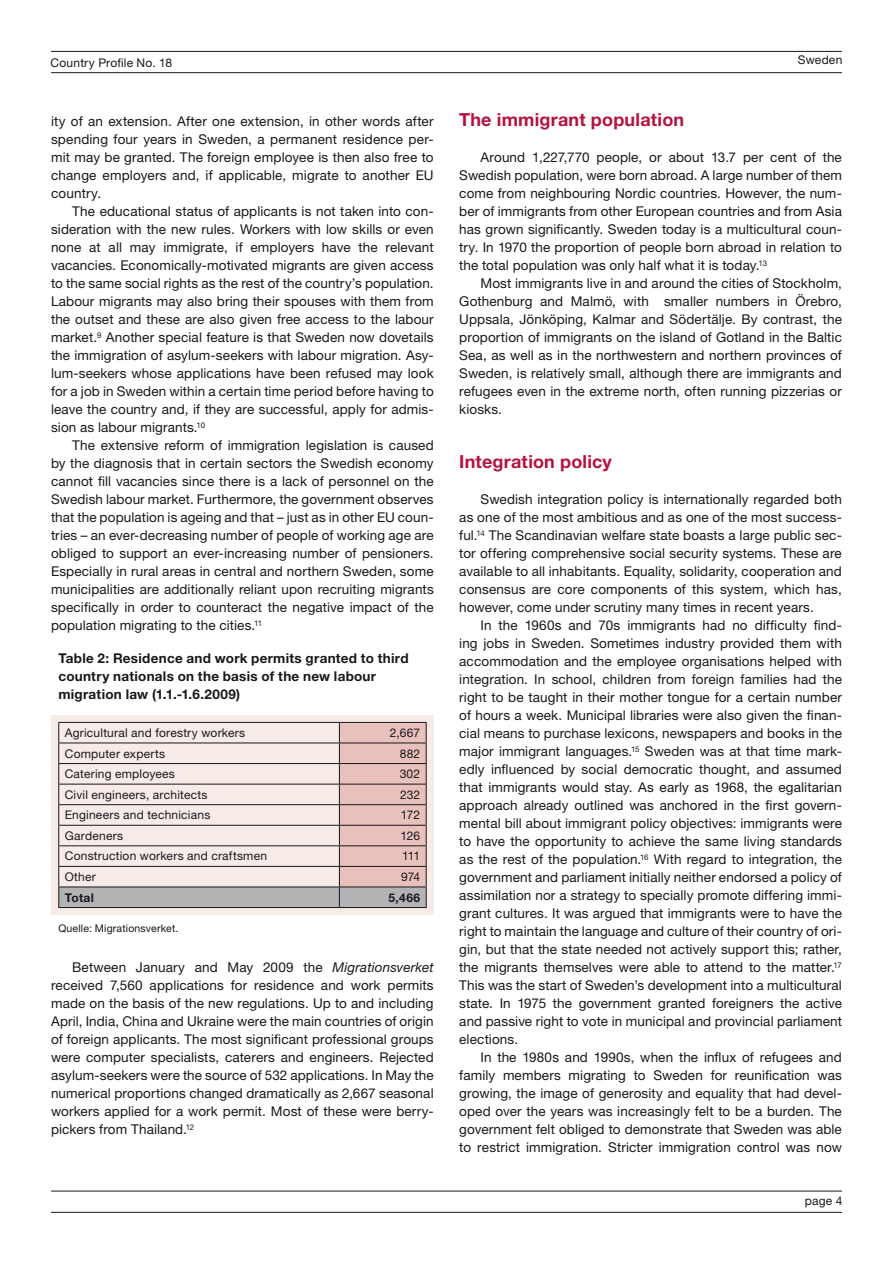
<style>
.page{position:relative;width:893px;height:1263px;background:#fff}
.page>*{position:absolute;margin:0;border:0;box-sizing:border-box;transform-origin:0 0}
.t1{font:700 18px "Helvetica Neue LT Pro";letter-spacing:.01em;color:#b5123e}
.t2{font:13.5px/18px "Helvetica Neue LT Pro";letter-spacing:.01em;color:#1a171c;text-align:justify}
.t3{font:700 13.5px/18px "Helvetica Neue LT Pro";letter-spacing:.02em;color:#1a171c}
.t4{font:12px "Helvetica Neue LT Pro";letter-spacing:.02em;color:#1a171c}
.t5{font:700 12px "Helvetica Neue LT Pro";letter-spacing:.03em;color:#1a171c}
.t6{font:10.5px "Helvetica Neue LT Pro";letter-spacing:.015em;color:#1a171c}
.s1{font-style:italic}
</style>
<div class="page">
<hr style="left:51px;top:51px;width:791px;height:1px;background:#1a171c">
<hr style="left:51px;top:72px;width:791px;height:1px;background:#1a171c">
<hr style="left:51px;top:1191px;width:791px;height:1px;background:#1a171c">
<hr style="left:51px;top:1212px;width:791px;height:1px;background:#1a171c">
<div style="left:51px;top:715px;width:383px;height:200px;background:#f7ebe8"></div>
<svg style="left:58px;top:722px;width:369px;height:185px"></svg>
<hr style="left:58px;top:907px;width:281px;height:1px;background:#1a171c">
<hr style="left:339px;top:907px;width:88px;height:1px;background:#1a171c">
<p class="t4" style="left:51px;top:56px;width:123px">Country Profile No. 18</p>
<p class="t4" style="left:798px;top:53px;width:46px">Sweden</p>
<p class="t2" style="left:51px;top:112px;width:384px">ity of an extension. After one extension, in other words after spending four years in Sweden, a permanent residence per&shy;mit may be granted. The foreign employee is then also free to change employers and, if applicable, migrate to another EU country.</p>
<p class="t2" style="left:51px;top:202px;width:384px;text-indent:21px">The educational status of applicants is not taken into con&shy;sideration with the new rules. Workers with low skills or even none at all may immigrate, if employers have the relevant vacancies. Economically-motivated migrants are given access to the same social rights as the rest of the country’s population.<br>Labour migrants may also bring their spouses with them from the outset and these are also given free access to the labour market.<sup>9</sup> Another special feature is that Sweden now dovetails the immigration of asylum-seekers with labour migration. Asy&shy;lum-seekers whose applications have been refused may look for a job in Sweden within a certain time period before having to leave the country and, if they are successful, apply for admis&shy;sion as labour migrants.<sup>10</sup></p>
<p class="t2" style="left:51px;top:436px;width:384px;text-indent:21px">The extensive reform of immigration legislation is caused by the diagnosis that in certain sectors the Swedish economy cannot fill vacancies since there is a lack of personnel on the Swedish labour market. Furthermore, the government observes that the population is ageing and that – just as in other EU coun&shy;tries – an ever-decreasing number of people of working age are obliged to support an ever-increasing number of pensioners.<br>Especially in rural areas in central and northern Sweden, some municipalities are additionally reliant upon recruiting migrants specifically in order to counteract the negative impact of the population migrating to the cities.<sup>11</sup></p>
<p class="t3" style="left:58px;top:649px;width:352px">Table 2: Residence and work permits granted to third country nationals on the basis of the new labour migration law (1.1.-1.6.2009)</p>
<p class="t4" style="left:65px;top:725px;width:182px">Agricultural and forestry workers</p>
<p class="t4" style="left:390px;top:725px;width:32px">2,667</p>
<p class="t4" style="left:65px;top:746px;width:102px">Computer experts</p>
<p class="t4" style="left:400px;top:746px;width:22px">882</p>
<p class="t4" style="left:65px;top:767px;width:112px">Catering employees</p>
<p class="t4" style="left:400px;top:767px;width:22px">302</p>
<p class="t4" style="left:65px;top:787px;width:144px">Civil engineers, architects</p>
<p class="t4" style="left:400px;top:787px;width:22px">232</p>
<p class="t4" style="left:65px;top:808px;width:147px">Engineers and technicians</p>
<p class="t4" style="left:401px;top:808px;width:21px">172</p>
<p class="t4" style="left:65px;top:828px;width:60px">Gardeners</p>
<p class="t4" style="left:401px;top:828px;width:21px">126</p>
<p class="t4" style="left:65px;top:849px;width:204px">Construction workers and craftsmen</p>
<p class="t4" style="left:402px;top:849px;width:20px">111</p>
<p class="t4" style="left:65px;top:869px;width:33px">Other</p>
<p class="t4" style="left:401px;top:869px;width:20px">974</p>
<p class="t5" style="left:65px;top:890px;width:31px">Total</p>
<p class="t5" style="left:389px;top:890px;width:33px">5,466</p>
<p class="t6" style="left:58px;top:922px;width:122px">Quelle: Migrationsverket.</p>
<p class="t2" style="left:51px;top:958px;width:384px;text-indent:21px">Between January and May 2009 the <span class="s1">Migrationsverket </span>received 7,560 applications for residence and work permits made on the basis of the new regulations. Up to and including April, India, China and Ukraine were the main countries of origin of foreign applicants. The most significant professional groups were computer specialists, caterers and engineers. Rejected asylum-seekers were the source of 532 applications. In May the numerical proportions changed dramatically as 2,667 seasonal workers applied for a work permit. Most of these were berry&shy;pickers from Thailand.<sup>12</sup></p>
<h1 class="t1" style="left:459px;top:108px;width:227px">The immigrant population</h1>
<p class="t2" style="left:459px;top:148px;width:384px;text-indent:21px">Around 1,227,770 people, or about 13.7 per cent of the Swedish population, were born abroad. A large number of them come from neighbouring Nordic countries. However, the num&shy;ber of immigrants from other European countries and from Asia has grown significantly. Sweden today is a multicultural coun&shy;try. In 1970 the proportion of people born abroad in relation to the total population was only half what it is today.<sup>13</sup></p>
<p class="t2" style="left:459px;top:274px;width:384px;text-indent:21px">Most immigrants live in and around the cities of Stockholm, Gothenburg and Malmö, with smaller numbers in Örebro, Uppsala, Jönköping, Kalmar and Södertälje. By contrast, the proportion of immigrants on the island of Gotland in the Baltic Sea, as well as in the northwestern and northern provinces of Sweden, is relatively small, although there are immigrants and refugees even in the extreme north, often running pizzerias or kiosks.</p>
<h1 class="t1" style="left:459px;top:450px;width:154px">Integration policy</h1>
<p class="t2" style="left:459px;top:490px;width:384px;text-indent:21px">Swedish integration policy is internationally regarded both as one of the most ambitious and as one of the most success&shy;ful.<sup>14</sup> The Scandinavian welfare state boasts a large public sec&shy;tor offering comprehensive social security systems. These are available to all inhabitants. Equality, solidarity, cooperation and consensus are core components of this system, which has, however, come under scrutiny many times in recent years.</p>
<p class="t2" style="left:459px;top:616px;width:384px;text-indent:21px">In the 1960s and 70s immigrants had no difficulty find&shy;ing jobs in Sweden. Sometimes industry provided them with accommodation and the employee organisations helped with integration. In school, children from foreign families had the right to be taught in their mother tongue for a certain number of hours a week. Municipal libraries were also given the finan&shy;cial means to purchase lexicons, newspapers and books in the major immigrant languages.<sup>15</sup> Sweden was at that time mark&shy;edly influenced by social democratic thought, and assumed that immigrants would stay. As early as 1968, the egalitarian approach already outlined was anchored in the first govern&shy;mental bill about immigrant policy objectives: immigrants were to have the opportunity to achieve the same living standards as the rest of the population.<sup>16</sup> With regard to integration, the government and parliament initially neither endorsed a policy of assimilation nor a strategy to specially promote differing immi&shy;grant cultures. It was argued that immigrants were to have the right to maintain the language and culture of their country of ori&shy;gin, but that the state needed not actively support this; rather, the migrants themselves were able to attend to the matter.<sup>17<br></sup>This was the start of Sweden’s development into a multicultural state. In 1975 the government granted foreigners the active and passive right to vote in municipal and provincial parliament elections.</p>
<p class="t2" style="left:459px;top:1048px;width:384px;text-indent:21px">In the 1980s and 1990s, when the influx of refugees and family members migrating to Sweden for reunification was growing, the image of generosity and equality that had devel&shy;oped over the years was increasingly felt to be a burden. The government felt obliged to demonstrate that Sweden was able to restrict immigration. Stricter immigration control was now</p>
<p class="t4" style="left:805px;top:1194px;width:39px">page 4</p>
</div>
